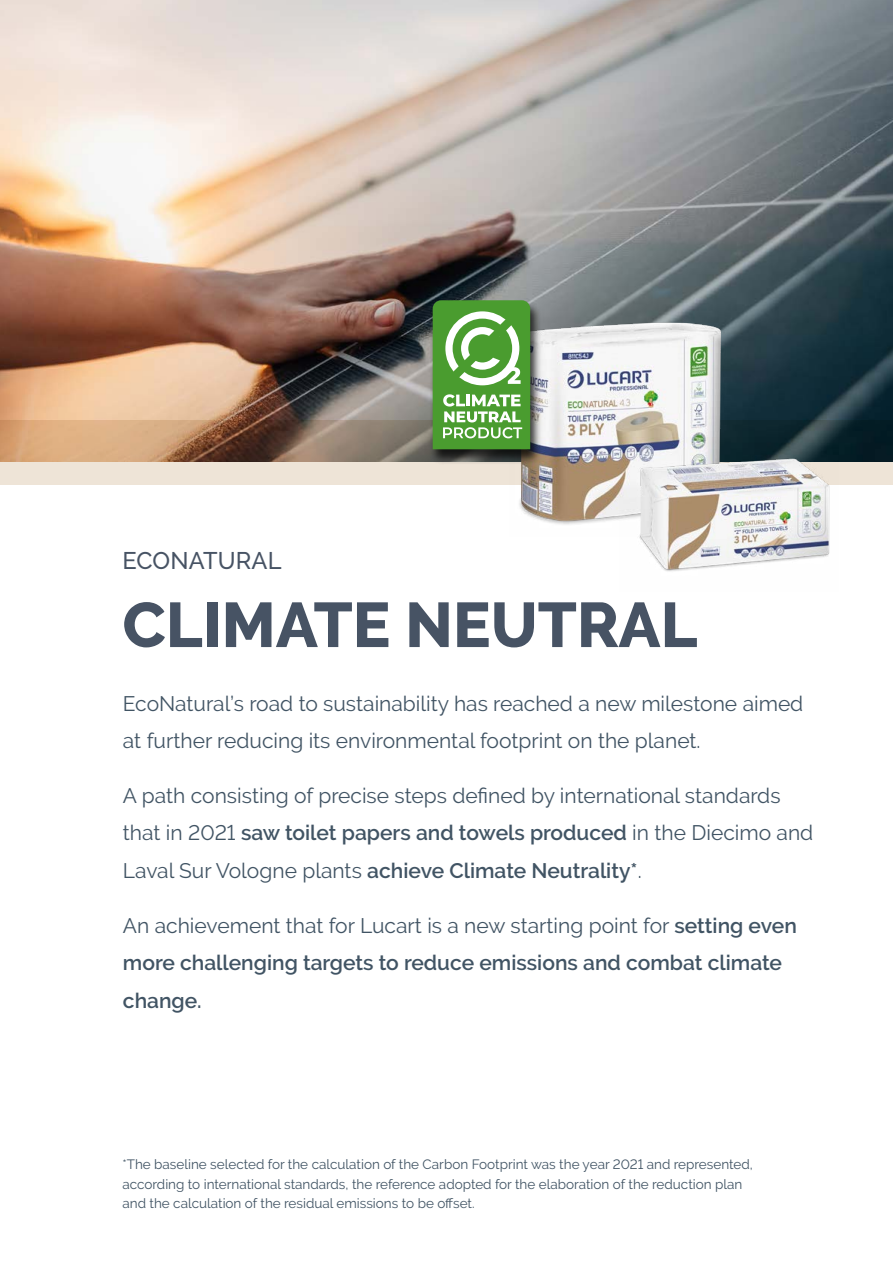
<style>
.page{position:relative;width:893px;height:1263px;background:#fff}
.page>*{position:absolute;margin:0;border:0;box-sizing:border-box;transform-origin:0 0}
.t1{font:800 63px "Raleway";color:#475364}
.t2{font:500 24px "Raleway";letter-spacing:.005em;color:#475364}
.t3{font:21px/37.5px "Raleway";color:#415464}
.t4{font:600 21px/37.5px "Raleway";color:#415464}
.t5{font:13.5px/19.5px "Raleway";color:#415464}
.s1{font-weight:600}
.s2{font-weight:400}
</style>
<div class="page">
<img style="left:0;top:0;width:893px;height:420px">
<svg style="left:0;top:420px;width:893px;height:65px;background:#ad9a88"></svg>
<img style="left:510px;top:317px;width:219px;height:208px">
<img style="left:619px;top:437px;width:220px;height:135px">
<div style="left:429px;top:300px;width:113px;height:165px;background:#000;opacity:.75"></div>
<svg style="left:433px;top:300px;width:97px;height:149px"></svg>
<p class="t2" style="left:122px;top:547px;width:161px">ECONATURAL</p>
<h1 class="t1" style="left:122px;top:589px;width:576px">CLIMATE NEUTRAL</h1>
<p class="t3" style="left:123px;top:685px;width:682px">EcoNatural’s road to sustainability has reached a new milestone aimed at further reducing its environmental footprint on the planet.</p>
<p class="t3" style="left:123px;top:777px;width:692px">A path consisting of precise steps defined by international standards that in 2021 <span class="s1">saw toilet papers and towels produced</span> in the Diecimo and<br>Laval Sur Vologne plants <span class="s1">achieve Climate Neutrality*</span>.</p>
<p class="t4" style="left:123px;top:906px;width:675px"><span class="s2">An achievement that for Lucart is a new starting point for</span> setting even more challenging targets to reduce emissions and combat climate change.</p>
<p class="t5" style="left:122px;top:1154px;width:632px">*The baseline selected for the calculation of the Carbon Footprint was the year 2021 and represented, according to international standards, the reference adopted for the elaboration of the reduction plan and the calculation of the residual emissions to be offset.</p>
</div>
